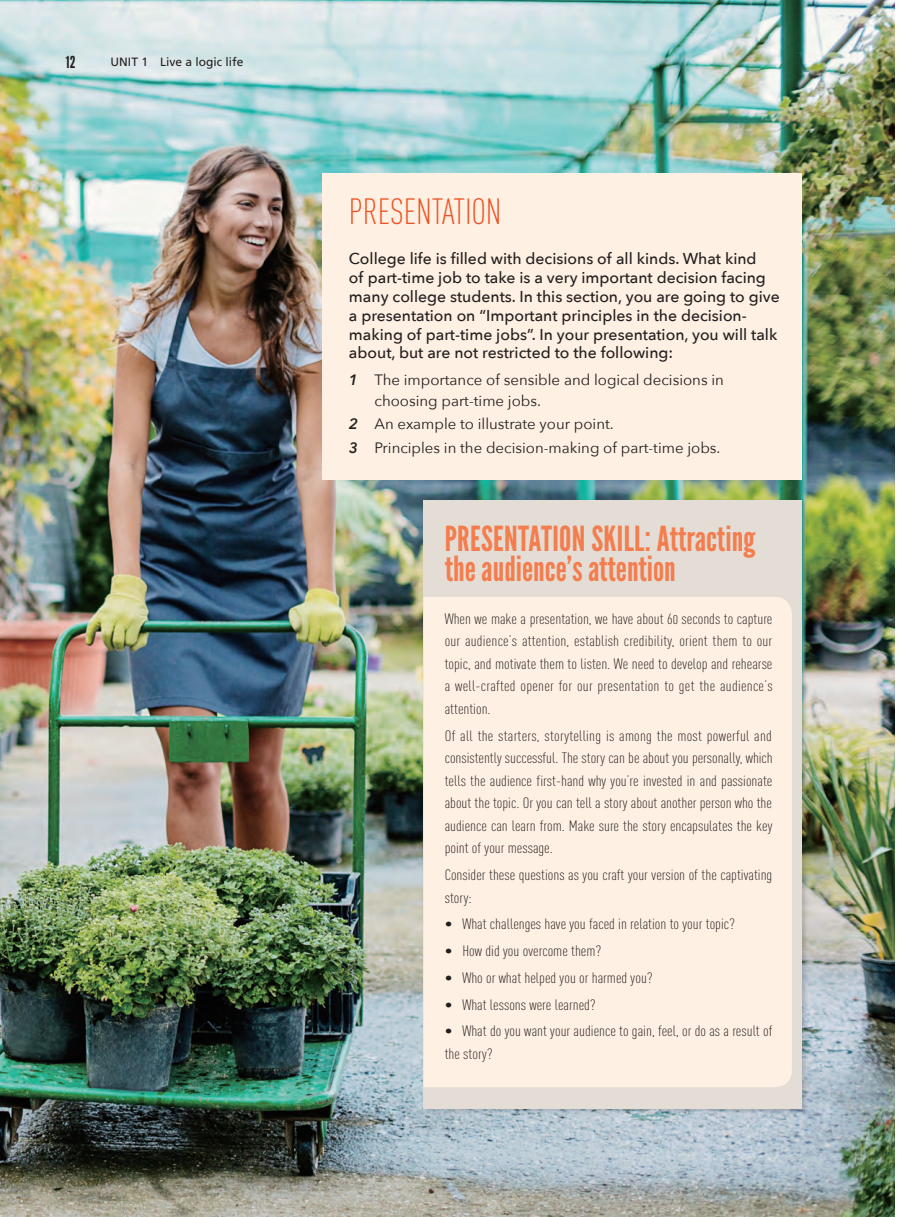
<style>
.page{position:relative;width:898px;height:1217px;background:#fff}
.page>*{position:absolute;margin:0;border:0;box-sizing:border-box;transform-origin:0 0}
.t1{font:36px "DIN Cond Light Alternate";letter-spacing:-.005em;color:#f05022}
.t2{font:34.5px/30px "League Gothic";letter-spacing:.01em;color:#f47d4d}
.t3{font:16.5px "League Gothic";color:#231f20}
.t4{font:500 15.75px/18.9px "Avenir Next";color:#231f20}
.t5{font:15px/21px "Avenir Next";color:#231f20}
.t6{font:14.85px/22.5px "DIN Cond Light Alternate";color:#231f20;text-align:justify;scale:1.11 1}
.t7{font:12px "Frutiger LT Std";color:#231f20}
.s1{font-weight:600;font-style:italic}
</style>
<div class="page">
<img style="left:0;top:0;width:894px;height:1216px">
<div style="left:322px;top:173px;width:479px;height:306px;background:#fef0e2"></div>
<div style="left:420px;top:497px;width:388px;height:617px;background:#231f20;opacity:.2"></div>
<div style="left:423px;top:500px;width:378px;height:608px;background:#e3ddd6"></div>
<div style="left:423px;top:597px;width:368px;height:489px;background:#fef0e2"></div>
<svg style="left:0;top:1213px;width:3px;height:4px"></svg>
<p class="t3" style="left:66px;top:52px;width:11px">12</p>
<p class="t7" style="left:111px;top:55px;width:134px">UNIT 1 Live a logic life</p>
<h1 class="t1" style="left:349px;top:191px;width:137px">Presentation</h1>
<p class="t4" style="left:349px;top:248px;width:432px">College life is filled with decisions of all kinds. What kind<br>of part-time job to take is a very important decision facing many college students. In this section, you are going to give a presentation on “Important principles in the decision&shy;making of part-time jobs”. In your presentation, you will talk about, but are not restricted to the following:</p>
<p class="t5" style="left:374px;top:369px;width:351px;text-indent:-26px"><span class="s1">1</span> The importance of sensible and logical decisions in choosing part-time jobs.</p>
<p class="t5" style="left:349px;top:412px;width:373px;line-height:23.1px"><span class="s1">2</span> An example to illustrate your point.<br><span class="s1">3</span> Principles in the decision-making of part-time jobs.</p>
<h2 class="t2" style="left:444px;top:524px;width:312px">presentation skill: Attracting the audience’s attention</h2>
<p class="t6" style="left:444px;top:607px;width:297px">When we make a presentation, we have about 60 seconds to capture our audience’s attention, establish credibility, orient them to our topic, and motivate them to listen. We need to develop and rehearse a well-crafted opener for our presentation to get the audience’s attention.</p>
<p class="t6" style="left:444px;top:724px;width:297px">Of all the starters, storytelling is among the most powerful and consistently successful. The story can be about you personally, which tells the audience first-hand why you’re invested in and passionate about the topic. Or you can tell a story about another person who the audience can learn from. Make sure the story encapsulates the key point of your message.</p>
<p class="t6" style="left:444px;top:863px;width:296px">Consider these questions as you craft your version of the captivating story:</p>
<p class="t6" style="left:444px;top:912px;width:263px">• What challenges have you faced in relation to your topic?</p>
<p class="t6" style="left:444px;top:939px;width:143px">• How did you overcome them?</p>
<p class="t6" style="left:444px;top:966px;width:189px">• Who or what helped you or harmed you?</p>
<p class="t6" style="left:444px;top:992px;width:137px">• What lessons were learned?</p>
<p class="t6" style="left:444px;top:1019px;width:296px">• What do you want your audience to gain, feel, or do as a result of the story?</p>
</div>
